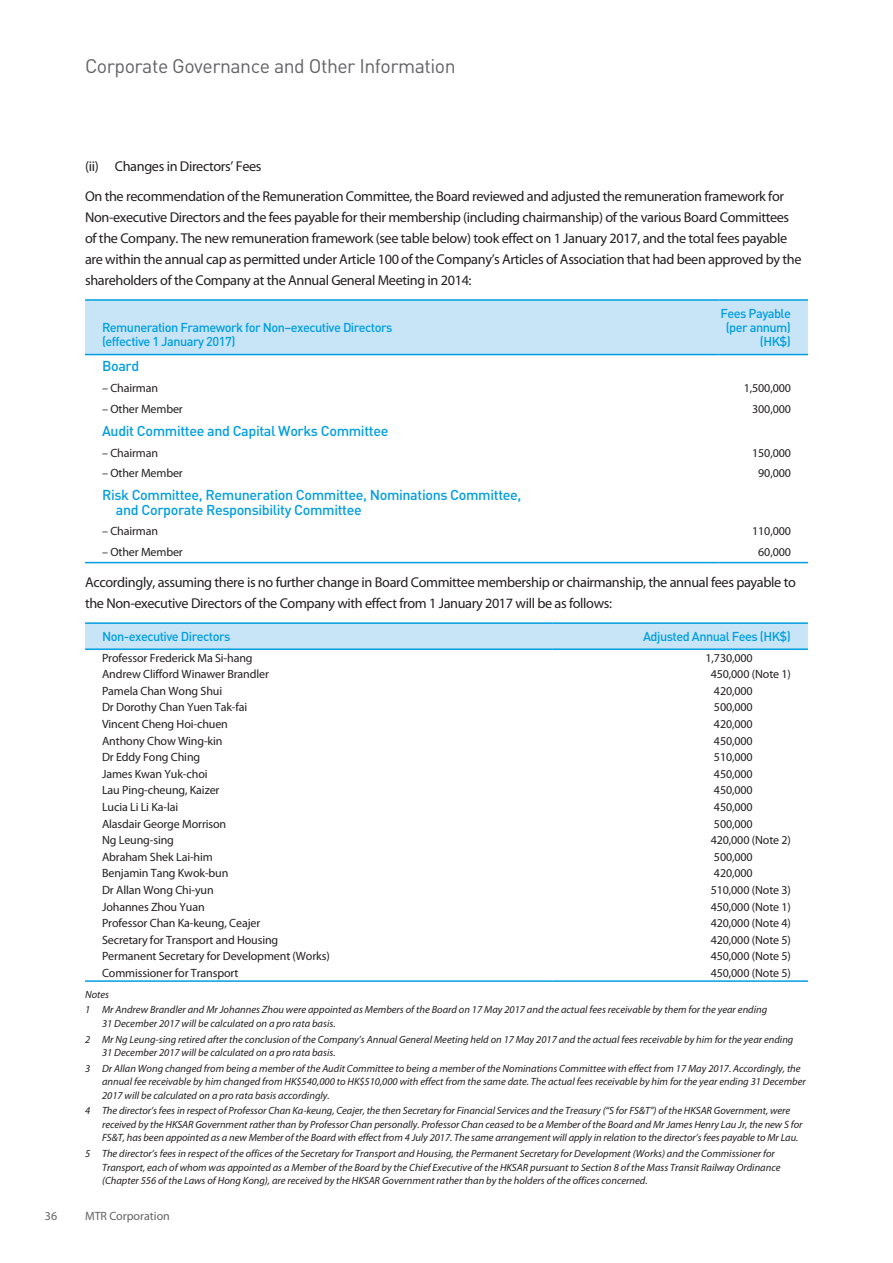
<style>
.page{position:relative;width:893px;height:1263px;background:#fff}
.page>*{position:absolute;margin:0;border:0;box-sizing:border-box;transform-origin:0 0}
.t1{font:19.5px "DIN";letter-spacing:-.025em;color:#636366}
.t2{font:14.25px/21px "Myriad Pro";letter-spacing:-.025em;color:#231f20}
.t3{font:500 14.25px/14.2px "DIN";letter-spacing:-.025em;color:#009ee1}
.t4{font:500 12.75px/14.2px "DIN";letter-spacing:-.04em;color:#009ee1}
.t5{font:12px "Myriad Pro";letter-spacing:-.01em;color:#231f20}
.t6{font:12px "Myriad Pro";color:#636366}
.t7{font:italic 10.5px/13.5px "Myriad Pro";color:#231f20}
</style>
<div class="page">
<div style="left:85px;top:301px;width:723px;height:53px;background:#c7e5f7"></div>
<hr style="left:85px;top:299px;width:634px;height:2px;background:#009ee1">
<hr style="left:719px;top:299px;width:89px;height:2px;background:#009ee1">
<hr style="left:85px;top:354px;width:634px;height:1px;background:#009ee1">
<hr style="left:719px;top:354px;width:89px;height:1px;background:#009ee1">
<hr style="left:85px;top:562px;width:634px;height:1px;background:#009ee1">
<hr style="left:719px;top:562px;width:89px;height:1px;background:#009ee1">
<div style="left:85px;top:624px;width:723px;height:24px;background:#c7e5f7"></div>
<hr style="left:85px;top:980px;width:468px;height:2px;background:#009ee1">
<hr style="left:553px;top:980px;width:255px;height:2px;background:#009ee1">
<hr style="left:85px;top:622px;width:468px;height:2px;background:#009ee1">
<hr style="left:553px;top:622px;width:255px;height:2px;background:#009ee1">
<hr style="left:85px;top:648px;width:468px;height:2px;background:#009ee1">
<hr style="left:553px;top:648px;width:255px;height:2px;background:#009ee1">
<h1 class="t1" style="left:85px;top:54px;width:372px">Corporate Governance and Other Information</h1>
<h2 class="t2" style="left:85px;top:152px;width:701px;line-height:29.5px">(ii) Changes in Directors’ Fees<br>On the recommendation of the Remuneration Committee, the Board reviewed and adjusted the remuneration framework for</h2>
<p class="t2" style="left:85px;top:207px;width:718px">Non-executive Directors and the fees payable for their membership (including chairmanship) of the various Board Committees of the Company. The new remuneration framework (see table below) took effect on 1 January 2017, and the total fees payable are within the annual cap as permitted under Article 100 of the Company’s Articles of Association that had been approved by the shareholders of the Company at the Annual General Meeting in 2014:</p>
<p class="t4" style="left:102px;top:320px;width:292px">Remuneration Framework for Non–executive Directors (effective 1 January 2017)</p>
<p class="t4" style="left:720px;top:305px;width:72px;text-align:right">Fees Payable (per annum) (HK$)</p>
<h2 class="t3" style="left:102px;top:358px;width:39px">Board</h2>
<p class="t5" style="left:102px;top:381px;width:58px">– Chairman</p>
<p class="t5" style="left:744px;top:381px;width:49px">1,500,000</p>
<p class="t5" style="left:102px;top:402px;width:82px">– Other Member</p>
<p class="t5" style="left:752px;top:402px;width:40px">300,000</p>
<h2 class="t3" style="left:102px;top:423px;width:288px">Audit Committee and Capital Works Committee</h2>
<p class="t5" style="left:102px;top:446px;width:58px">– Chairman</p>
<p class="t5" style="left:752px;top:446px;width:40px">150,000</p>
<p class="t5" style="left:102px;top:467px;width:82px">– Other Member</p>
<p class="t5" style="left:758px;top:467px;width:34px">90,000</p>
<h2 class="t3" style="left:116px;top:487px;width:407px;text-indent:-14px">Risk Committee, Remuneration Committee, Nominations Committee, and Corporate Responsibility Committee</h2>
<p class="t5" style="left:102px;top:525px;width:58px">– Chairman</p>
<p class="t5" style="left:752px;top:525px;width:40px">110,000</p>
<p class="t5" style="left:102px;top:546px;width:82px">– Other Member</p>
<p class="t5" style="left:758px;top:546px;width:34px">60,000</p>
<h2 class="t2" style="left:85px;top:572px;width:712px">Accordingly, assuming there is no further change in Board Committee membership or chairmanship, the annual fees payable to the Non-executive Directors of the Company with effect from 1 January 2017 will be as follows:</h2>
<p class="t4" style="left:102px;top:628px;width:130px">Non-executive Directors</p>
<p class="t4" style="left:643px;top:628px;width:149px">Adjusted Annual Fees (HK$)</p>
<p class="t5" style="left:102px;top:651px;width:152px">Professor Frederick Ma Si-hang</p>
<p class="t5" style="left:706px;top:651px;width:49px">1,730,000</p>
<p class="t5" style="left:102px;top:668px;width:168px">Andrew Clifford Winawer Brandler</p>
<p class="t5" style="left:711px;top:668px;width:82px">450,000 (Note 1)</p>
<p class="t5" style="left:102px;top:684px;width:122px">Pamela Chan Wong Shui</p>
<p class="t5" style="left:714px;top:684px;width:40px">420,000</p>
<p class="t5" style="left:102px;top:701px;width:147px">Dr Dorothy Chan Yuen Tak-fai</p>
<p class="t5" style="left:714px;top:701px;width:40px">500,000</p>
<p class="t5" style="left:102px;top:717px;width:127px">Vincent Cheng Hoi-chuen</p>
<p class="t5" style="left:714px;top:717px;width:40px">420,000</p>
<p class="t5" style="left:102px;top:734px;width:122px">Anthony Chow Wing-kin</p>
<p class="t5" style="left:714px;top:734px;width:40px">450,000</p>
<p class="t5" style="left:102px;top:750px;width:100px">Dr Eddy Fong Ching</p>
<p class="t5" style="left:714px;top:750px;width:40px">510,000</p>
<p class="t5" style="left:102px;top:767px;width:107px">James Kwan Yuk-choi</p>
<p class="t5" style="left:714px;top:767px;width:40px">450,000</p>
<p class="t5" style="left:102px;top:784px;width:119px">Lau Ping-cheung, Kaizer</p>
<p class="t5" style="left:714px;top:784px;width:40px">450,000</p>
<p class="t5" style="left:102px;top:800px;width:78px">Lucia Li Li Ka-lai</p>
<p class="t5" style="left:714px;top:800px;width:40px">450,000</p>
<p class="t5" style="left:102px;top:817px;width:126px">Alasdair George Morrison</p>
<p class="t5" style="left:714px;top:817px;width:40px">500,000</p>
<p class="t5" style="left:102px;top:833px;width:73px">Ng Leung-sing</p>
<p class="t5" style="left:711px;top:833px;width:82px">420,000 (Note 2)</p>
<p class="t5" style="left:102px;top:850px;width:112px">Abraham Shek Lai-him</p>
<p class="t5" style="left:714px;top:850px;width:40px">500,000</p>
<p class="t5" style="left:102px;top:867px;width:128px">Benjamin Tang Kwok-bun</p>
<p class="t5" style="left:714px;top:867px;width:40px">420,000</p>
<p class="t5" style="left:102px;top:883px;width:113px">Dr Allan Wong Chi-yun</p>
<p class="t5" style="left:711px;top:883px;width:82px">510,000 (Note 3)</p>
<p class="t5" style="left:102px;top:900px;width:104px">Johannes Zhou Yuan</p>
<p class="t5" style="left:711px;top:900px;width:82px">450,000 (Note 1)</p>
<p class="t5" style="left:102px;top:916px;width:160px">Professor Chan Ka-keung, Ceajer</p>
<p class="t5" style="left:711px;top:916px;width:82px">420,000 (Note 4)</p>
<p class="t5" style="left:102px;top:933px;width:178px">Secretary for Transport and Housing</p>
<p class="t5" style="left:711px;top:933px;width:82px">420,000 (Note 5)</p>
<p class="t5" style="left:102px;top:950px;width:229px">Permanent Secretary for Development (Works)</p>
<p class="t5" style="left:711px;top:950px;width:82px">450,000 (Note 5)</p>
<p class="t5" style="left:102px;top:966px;width:138px">Commissioner for Transport</p>
<p class="t5" style="left:711px;top:966px;width:82px">450,000 (Note 5)</p>
<p class="t7" style="left:85px;top:987px;width:684px;line-height:15.6px">Notes<br>1 Mr Andrew Brandler and Mr Johannes Zhou were appointed as Members of the Board on 17 May 2017 and the actual fees receivable by them for the year ending</p>
<p class="t7" style="left:85px;top:1016px;width:710px;line-height:15.6px;text-indent:17px">31 December 2017 will be calculated on a pro rata basis.<br>2 Mr Ng Leung-sing retired after the conclusion of the Company’s Annual General Meeting held on 17 May 2017 and the actual fees receivable by him for the year ending</p>
<p class="t7" style="left:85px;top:1045px;width:717px;line-height:15.6px;text-indent:17px">31 December 2017 will be calculated on a pro rata basis.<br>3 Dr Allan Wong changed from being a member of the Audit Committee to being a member of the Nominations Committee with effect from 17 May 2017. Accordingly, the</p>
<p class="t7" style="left:102px;top:1075px;width:705px">annual fee receivable by him changed from HK$540,000 to HK$510,000 with effect from the same date. The actual fees receivable by him for the year ending 31 December<br>2017 will be calculated on a pro rata basis accordingly.</p>
<p class="t7" style="left:102px;top:1104px;width:702px;text-indent:-17px">4 The director’s fees in respect of Professor Chan Ka-keung, Ceajer, the then Secretary for Financial Services and the Treasury (“S for FS&amp;T”) of the HKSAR Government, were received by the HKSAR Government rather than by Professor Chan personally. Professor Chan ceased to be a Member of the Board and Mr James Henry Lau Jr, the new S for<br>FS&amp;T, has been appointed as a new Member of the Board with effect from 4 July 2017. The same arrangement will apply in relation to the director’s fees payable to Mr Lau.</p>
<p class="t7" style="left:102px;top:1147px;width:680px;text-indent:-17px">5 The director’s fees in respect of the offices of the Secretary for Transport and Housing, the Permanent Secretary for Development (Works) and the Commissioner for<br>Transport, each of whom was appointed as a Member of the Board by the Chief Executive of the HKSAR pursuant to Section 8 of the Mass Transit Railway Ordinance (Chapter 556 of the Laws of Hong Kong), are received by the HKSAR Government rather than by the holders of the offices concerned.</p>
<p class="t6" style="left:45px;top:1210px;width:14px">36</p>
<p class="t6" style="left:85px;top:1210px;width:86px">MTR Corporation</p>
</div>
